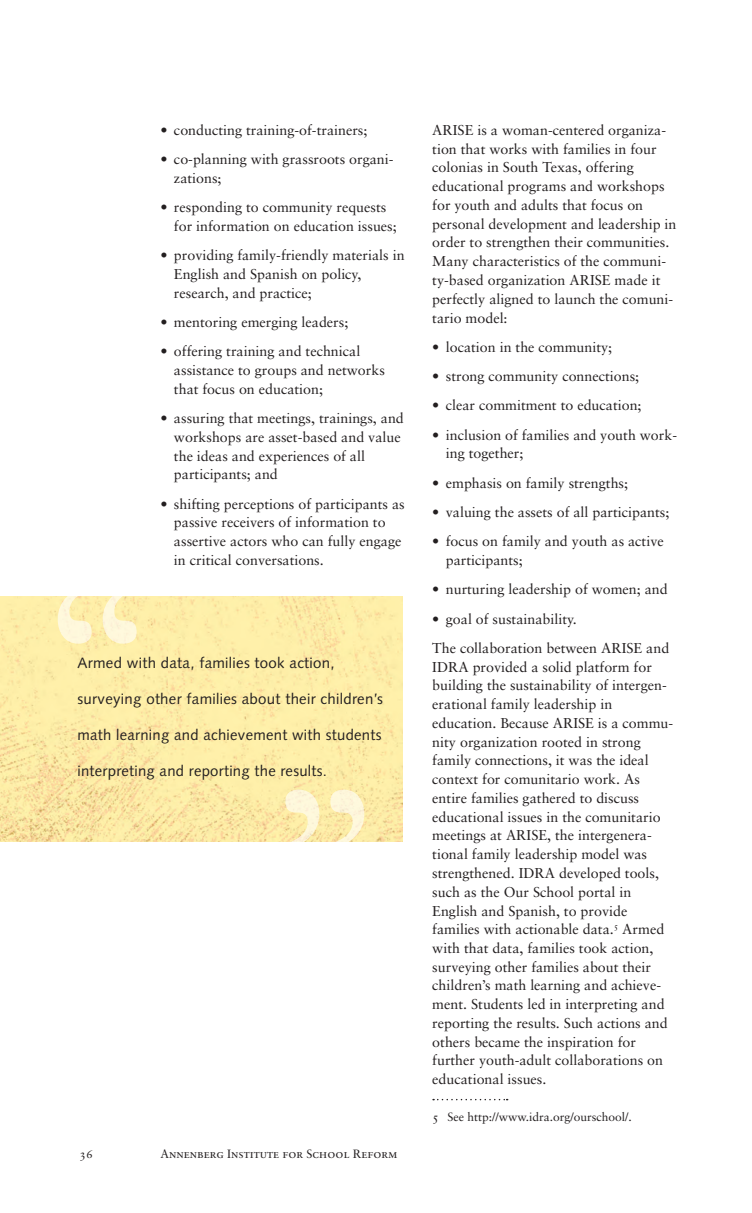
<style>
.page{position:relative;width:752px;height:1213px;background:#fff}
.page>*{position:absolute;margin:0;border:0;box-sizing:border-box;transform-origin:0 0}
.t1{font:220.35px "Sabon";color:#fff}
.t2{font:15px "Syntax";letter-spacing:.02em;color:#231f20}
.t3{font:14.25px/18.8px "Sabon";color:#231f20}
.t4{font:12px "Sabon Roman SC";color:#231f20}
.t5{font:12px "Sabon";color:#231f20}
.s1{font-family:"Sabon Roman SC"}
</style>
<div class="page">
<svg style="left:433px;top:1098px;width:74px;height:2px"></svg>
<img style="left:0;top:596px;width:402px;height:245px">
<p class="t3" style="left:160px;top:120px;width:208px">• conducting training-of-trainers;</p>
<p class="t3" style="left:174px;top:149px;width:221px;text-indent:-13px">• co-planning with grassroots organi&shy;zations;</p>
<p class="t3" style="left:174px;top:198px;width:224px;text-indent:-13px">• responding to community requests for information on education issues;</p>
<p class="t3" style="left:174px;top:246px;width:232px;text-indent:-13px">• providing family-friendly materials in<br>English and Spanish on policy, research, and practice;</p>
<p class="t3" style="left:160px;top:312px;width:189px">• mentoring emerging leaders;</p>
<p class="t3" style="left:174px;top:342px;width:212px;text-indent:-13px">• offering training and technical assistance to groups and networks that focus on education;</p>
<p class="t3" style="left:174px;top:408px;width:231px;text-indent:-13px">• assuring that meetings, trainings, and workshops are asset-based and value the ideas and experiences of all participants; and</p>
<p class="t3" style="left:174px;top:494px;width:232px;text-indent:-13px">• shifting perceptions of participants as passive receivers of information to assertive actors who can fully engage in critical conversations.</p>
<h1 class="t1" style="left:36px;top:530px;width:124px">“</h1>
<p class="t2" style="left:77px;top:654px;width:258px">Armed with data, families took action,</p>
<p class="t2" style="left:77px;top:690px;width:307px">surveying other families about their children’s</p>
<p class="t2" style="left:77px;top:726px;width:305px">math learning and achievement with students</p>
<p class="t2" style="left:77px;top:762px;width:251px">interpreting and reporting the results.</p>
<h1 class="t1" style="left:386px;top:902px;width:124px;rotate:-180deg">“</h1>
<p class="t4" style="left:79px;top:1145px;width:15px">36</p>
<p class="t4" style="left:160px;top:1145px;width:238px">Annenberg Institute for School Reform</p>
<p class="t3" style="left:432px;top:120px;width:245px">ARISE is a woman-centered organiza&shy;tion that works with families in four colonias in South Texas, offering educational programs and workshops for youth and adults that focus on personal development and leadership in order to strengthen their communities.<br>Many characteristics of the communi&shy;ty-based organization ARISE made it perfectly aligned to launch the comuni&shy;tario model:</p>
<p class="t3" style="left:432px;top:337px;width:181px">• location in the community;</p>
<p class="t3" style="left:432px;top:366px;width:208px">• strong community connections;</p>
<p class="t3" style="left:432px;top:396px;width:210px">• clear commitment to education;</p>
<p class="t3" style="left:445px;top:425px;width:233px;text-indent:-13px">• inclusion of families and youth work&shy;ing together;</p>
<p class="t3" style="left:432px;top:473px;width:197px">• emphasis on family strengths;</p>
<p class="t3" style="left:432px;top:502px;width:238px">• valuing the assets of all participants;</p>
<p class="t3" style="left:445px;top:531px;width:219px;text-indent:-13px">• focus on family and youth as active participants;</p>
<p class="t3" style="left:432px;top:579px;width:237px">• nurturing leadership of women; and</p>
<p class="t3" style="left:432px;top:603px;width:238px;line-height:29.2px">• goal of sustainability.<br>The collaboration between ARISE and</p>
<p class="t3" style="left:432px;top:657px;width:242px">IDRA provided a solid platform for building the sustainability of intergen&shy;erational family leadership in education. Because ARISE is a commu&shy;nity organization rooted in strong family connections, it was the ideal context for comunitario work. As entire families gathered to discuss educational issues in the comunitario meetings at ARISE, the intergenera&shy;tional family leadership model was strengthened. IDRA developed tools, such as the Our School portal in English and Spanish, to provide families with actionable data.<sup>5</sup> Armed with that data, families took action, surveying other families about their children’s math learning and achieve&shy;ment. Students led in interpreting and reporting the results. Such actions and others became the inspiration for further youth-adult collaborations on educational issues.</p>
<p class="t5" style="left:432px;top:1109px;width:201px"><span class="s1">5</span> See http://www.idra.org/ourschool/.</p>
</div>
